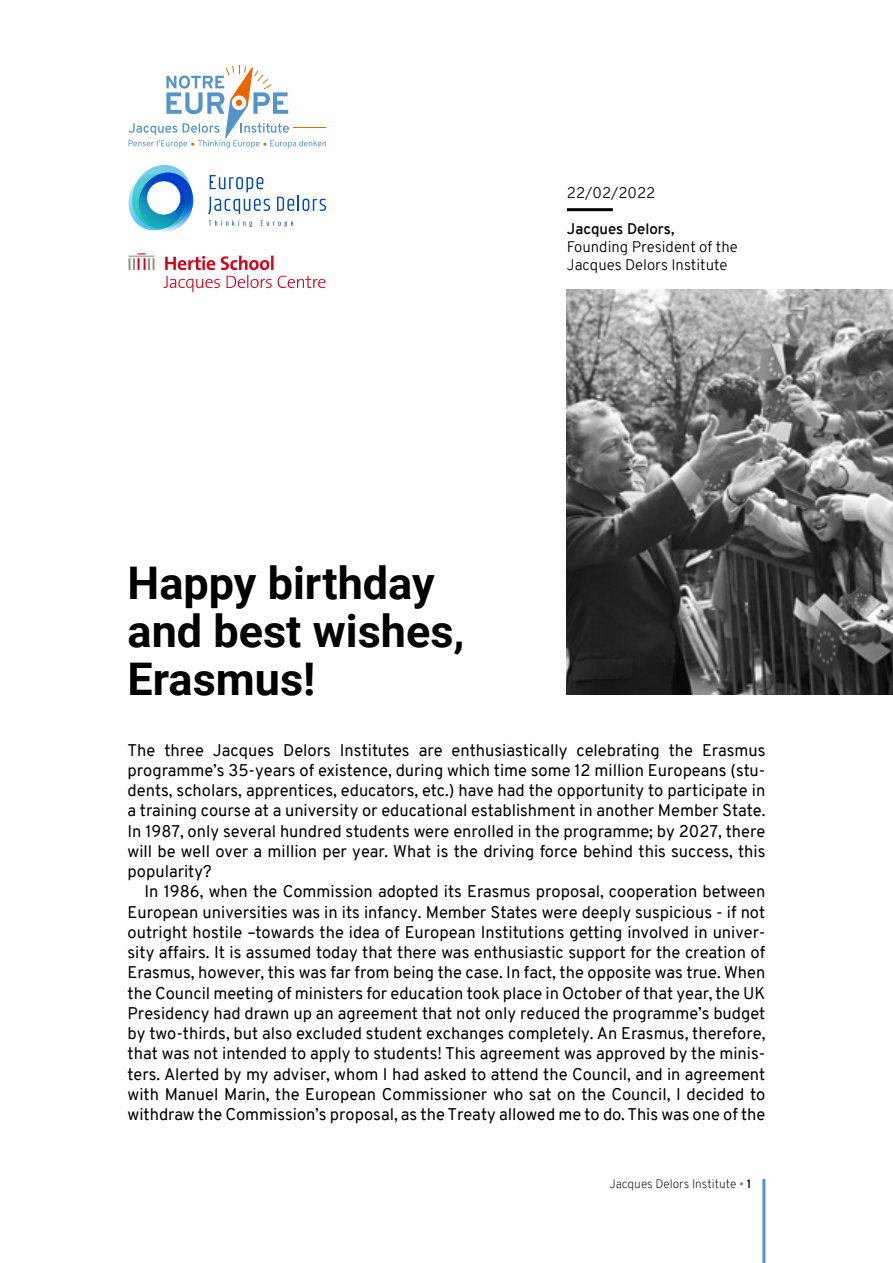
<style>
.page{position:relative;width:893px;height:1263px;background:#fff}
.page>*{position:absolute;margin:0;border:0;box-sizing:border-box;transform-origin:0 0}
.Titre_Niv_1{font:700 45px/48px "Roboto";color:#000}
._2_Texte_Retrait{font:16.5px/20.2px "Overpass";color:#000;text-align:justify}
._1_Texte_courant{font:16.5px/20.2px "Overpass";color:#000;text-align:justify}
.Auteurs{font:300 15px/18px "Overpass";color:#000}
.Dates{font:300 15px "Overpass";color:#000}
.t1{font:200 12px "Overpass";color:#000}
.s1{font-weight:600}
.s2{font-weight:300;color:#5690cb}
</style>
<div class="page">
<hr style="left:762px;top:1179px;width:3px;height:84px;background:#5690cb">
<img style="left:567px;top:289px;width:326px;height:406px">
<hr style="left:567px;top:208px;width:46px;height:3px;background:#000">
<svg style="left:129px;top:66px;width:197px;height:82px"></svg>
<svg style="left:208px;top:175px;width:62px;height:39px"></svg>
<svg style="left:277px;top:196px;width:49px;height:15px"></svg>
<svg style="left:129px;top:165px;width:64px;height:66px"></svg>
<svg style="left:209px;top:220px;width:43px;height:7px"></svg>
<svg style="left:261px;top:220px;width:32px;height:7px"></svg>
<svg style="left:129px;top:253px;width:196px;height:39px"></svg>
<p class="Dates" style="left:567px;top:182px;width:90px">22/02/2022</p>
<p class="Auteurs" style="left:567px;top:219px;width:172px"><span class="s1">Jacques Delors,<br></span>Founding President of the<br>Jacques Delors Institute</p>
<p class="Titre_Niv_1" style="left:128px;top:557px;width:338px">Happy birthday and best wishes,<br>Erasmus!</p>
<p class="_1_Texte_courant" style="left:128px;top:740px;width:639px">The three Jacques Delors Institutes are enthusiastically celebrating the Erasmus programme’s 35-years of existence, during which time some 12 million Europeans (stu&shy;dents, scholars, apprentices, educators, etc.) have had the opportunity to participate in a training course at a university or educational establishment in another Member State.<br>In 1987, only several hundred students were enrolled in the programme; by 2027, there will be well over a million per year. What is the driving force behind this success, this popularity?</p>
<p class="_2_Texte_Retrait" style="left:128px;top:882px;width:639px;text-indent:17px">In 1986, when the Commission adopted its Erasmus proposal, cooperation between European universities was in its infancy. Member States were deeply suspicious - if not outright hostile –towards the idea of European Institutions getting involved in univer&shy;sity affairs. It is assumed today that there was enthusiastic support for the creation of Erasmus, however, this was far from being the case. In fact, the opposite was true. When the Council meeting of ministers for education took place in October of that year, the UK Presidency had drawn up an agreement that not only reduced the programme’s budget by two-thirds, but also excluded student exchanges completely. An Erasmus, therefore, that was not intended to apply to students! This agreement was approved by the minis&shy;ters. Alerted by my adviser, whom I had asked to attend the Council, and in agreement with Manuel Marin, the European Commissioner who sat on the Council, I decided to withdraw the Commission’s proposal, as the Treaty allowed me to do. This was one of the</p>
<p class="t1" style="left:609px;top:1175px;width:144px">Jacques Delors Institute <span class="s2">•</span> <span class="s1">1</span></p>
</div>
